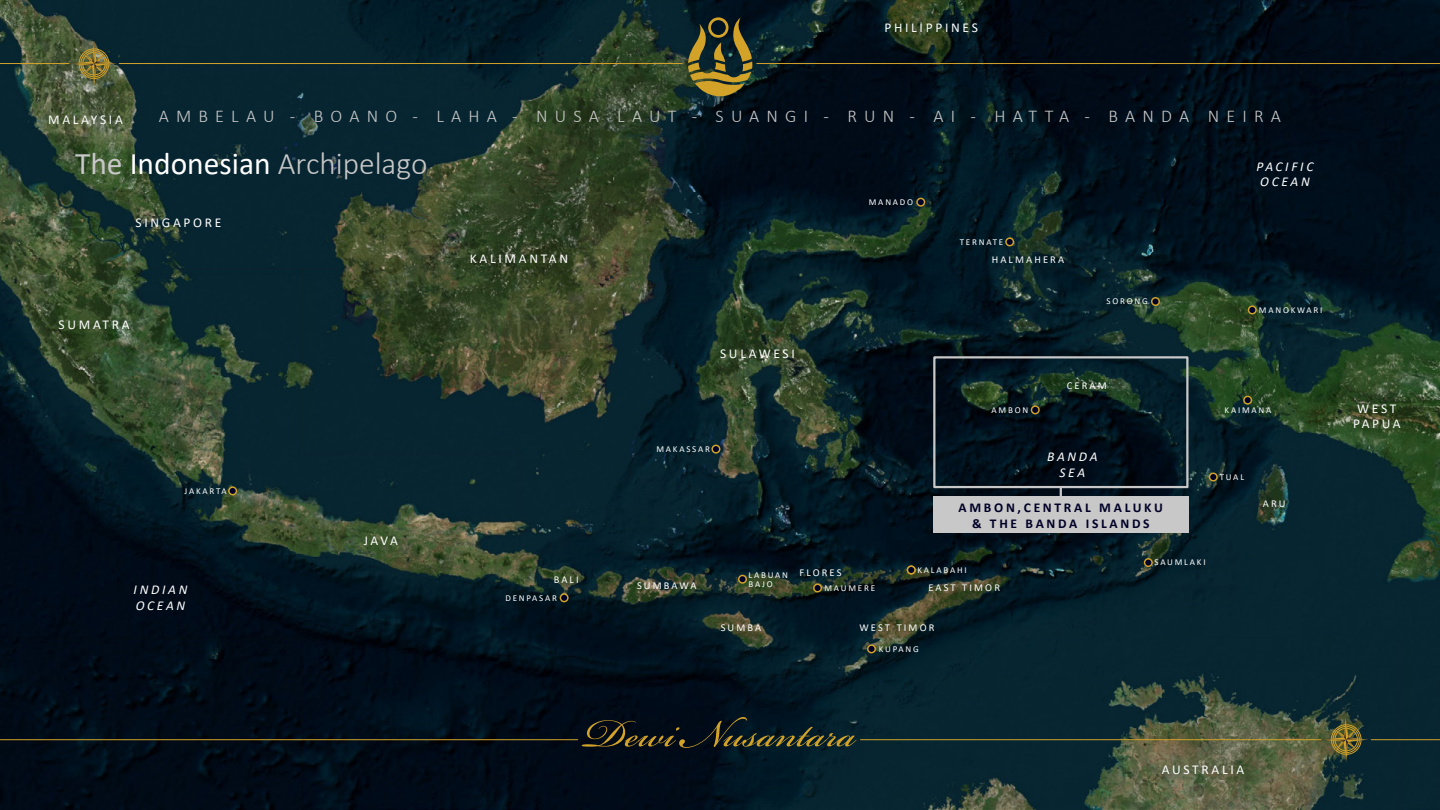
<style>
.page{position:relative;width:1440px;height:810px;background:#fff}
.page>*{position:absolute;margin:0;border:0;box-sizing:border-box;transform-origin:0 0}
.t1{font:61.5px "Bickham Script Pro";color:#d3a229}
.t2{font:300 31.5px "Calibri";color:#c8c8c8}
.t3{font:300 18px "Calibri";letter-spacing:.4em;color:#c8c8c8}
.t4{font:13.5px/15.8px "Calibri";letter-spacing:.2em;color:#fff;text-align:center}
.t5{font:700 13.5px/15.8px "Calibri";letter-spacing:.2em;color:#000028;text-align:center}
.t6{font:italic 13.5px/15.8px "Calibri";letter-spacing:.2em;color:#fff}
.t7{font:10.5px "Calibri";letter-spacing:.2em;color:#fff}
.t8{font:9px/9px "Calibri";letter-spacing:.2em;color:#fff}
.s1{font-weight:400}
.s2{font-weight:400;color:#fff}
</style>
<div class="page">
<img style="left:0;top:0;width:1440px;height:810px">
<svg style="left:813px;top:584px;width:9px;height:9px"></svg>
<svg style="left:815px;top:585px;width:6px;height:6px"></svg>
<svg style="left:738px;top:575px;width:9px;height:9px"></svg>
<svg style="left:740px;top:576px;width:6px;height:6px"></svg>
<svg style="left:867px;top:644px;width:9px;height:9px"></svg>
<svg style="left:868px;top:646px;width:6px;height:6px"></svg>
<svg style="left:1144px;top:558px;width:9px;height:9px"></svg>
<svg style="left:1145px;top:560px;width:6px;height:6px"></svg>
<svg style="left:1005px;top:237px;width:9px;height:9px"></svg>
<svg style="left:1007px;top:239px;width:6px;height:6px"></svg>
<svg style="left:228px;top:486px;width:9px;height:9px"></svg>
<svg style="left:230px;top:488px;width:6px;height:6px"></svg>
<svg style="left:560px;top:593px;width:9px;height:9px"></svg>
<svg style="left:561px;top:595px;width:6px;height:6px"></svg>
<svg style="left:711px;top:445px;width:9px;height:9px"></svg>
<svg style="left:713px;top:446px;width:6px;height:6px"></svg>
<svg style="left:916px;top:198px;width:9px;height:9px"></svg>
<svg style="left:918px;top:199px;width:6px;height:6px"></svg>
<svg style="left:1031px;top:405px;width:9px;height:9px"></svg>
<svg style="left:1032px;top:407px;width:6px;height:6px"></svg>
<svg style="left:1209px;top:473px;width:9px;height:9px"></svg>
<svg style="left:1210px;top:474px;width:6px;height:6px"></svg>
<svg style="left:1243px;top:396px;width:9px;height:9px"></svg>
<svg style="left:1245px;top:397px;width:6px;height:6px"></svg>
<svg style="left:907px;top:566px;width:9px;height:8px"></svg>
<svg style="left:908px;top:567px;width:6px;height:6px"></svg>
<svg style="left:1151px;top:297px;width:9px;height:9px"></svg>
<svg style="left:1152px;top:299px;width:6px;height:6px"></svg>
<svg style="left:1248px;top:305px;width:9px;height:9px"></svg>
<svg style="left:1249px;top:307px;width:6px;height:6px"></svg>
<hr style="left:119px;top:63px;width:563px;height:1px;background:#d3a229">
<hr style="left:0;top:63px;width:69px;height:1px;background:#d3a229">
<svg style="left:71px;top:41px;width:46px;height:45px;background:#60633b"></svg>
<svg style="left:688px;top:17px;width:65px;height:80px;background:#535028"></svg>
<hr style="left:0;top:739px;width:578px;height:1px;background:#d3a229">
<hr style="left:1371px;top:739px;width:69px;height:1px;background:#d3a229">
<hr style="left:860px;top:739px;width:461px;height:1px;background:#d3a229">
<svg style="left:1323px;top:717px;width:46px;height:46px;background:#494f30"></svg>
<hr style="left:757px;top:63px;width:683px;height:1px;background:#d3a229">
<div style="left:933px;top:356px;width:256px;height:132px;border:2px solid #c8c8c8"></div>
<hr style="left:1060px;top:488px;width:2px;height:37px;background:#c8c8c8">
<div style="left:933px;top:496px;width:256px;height:37px;background:#c8c8c8"></div>
<h3 class="t4" style="left:48px;top:112px;width:76px">MALAYSIA</h3>
<h3 class="t4" style="left:884px;top:21px;width:95px">PHILIPPINES</h3>
<h3 class="t3" style="left:159px;top:109px;width:1124px">AMBELAU - BOANO - LAHA - NUSA LAUT - SUANGI - RUN - AI - HATTA - BANDA NEIRA</h3>
<h2 class="t2" style="left:75px;top:150px;width:354px"><span class="s1">The</span> <span class="s2">Indonesian</span> Archipelago</h2>
<h3 class="t4" style="left:135px;top:215px;width:88px">SINGAPORE</h3>
<h3 class="t4" style="left:59px;top:317px;width:73px">SUMATRA</h3>
<p class="t8" style="left:185px;top:487px;width:44px">JAKARTA</p>
<h3 class="t6" style="left:134px;top:583px;width:55px">INDIAN<br>OCEAN</h3>
<h3 class="t4" style="left:364px;top:534px;width:36px">JAVA</h3>
<h3 class="t4" style="left:470px;top:252px;width:100px">KALIMANTAN</h3>
<p class="t7" style="left:554px;top:575px;width:27px">BALI</p>
<p class="t8" style="left:505px;top:594px;width:53px">DENPASAR</p>
<p class="t8" style="left:869px;top:198px;width:46px">MANADO</p>
<p class="t8" style="left:960px;top:238px;width:45px">TERNATE</p>
<p class="t7" style="left:992px;top:256px;width:74px">HALMAHERA</p>
<p class="t8" style="left:1107px;top:298px;width:43px">SORONG</p>
<h3 class="t6" style="left:1257px;top:159px;width:58px">PACIFIC<br>OCEAN</h3>
<p class="t8" style="left:1259px;top:306px;width:65px">MANOKWARI</p>
<h3 class="t4" style="left:720px;top:347px;width:76px">SULAWESI</h3>
<p class="t8" style="left:656px;top:445px;width:55px">MAKASSAR</p>
<p class="t7" style="left:637px;top:581px;width:61px">SUMBAWA</p>
<p class="t8" style="left:748px;top:571px;width:41px">LABUAN<br>BAJO</p>
<p class="t7" style="left:800px;top:568px;width:43px">FLORES</p>
<p class="t8" style="left:824px;top:584px;width:52px">MAUMERE</p>
<p class="t7" style="left:1067px;top:382px;width:41px">CERAM</p>
<p class="t8" style="left:992px;top:406px;width:38px">AMBON</p>
<p class="t8" style="left:1225px;top:407px;width:48px">KAIMANA</p>
<h3 class="t6" style="left:1047px;top:450px;width:52px;text-align:center">BANDA<br>SEA</h3>
<h3 class="t5" style="left:959px;top:501px;width:206px">AMBON,CENTRAL MALUKU &amp; THE BANDA ISLANDS</h3>
<p class="t8" style="left:917px;top:566px;width:51px">KALABAHI</p>
<p class="t7" style="left:928px;top:583px;width:73px">EAST TIMOR</p>
<p class="t8" style="left:1155px;top:559px;width:53px">SAUMLAKI</p>
<p class="t8" style="left:1220px;top:473px;width:26px">TUAL</p>
<p class="t7" style="left:1263px;top:499px;width:24px">ARU</p>
<p class="t7" style="left:721px;top:623px;width:42px">SUMBA</p>
<p class="t7" style="left:860px;top:623px;width:76px">WEST TIMOR</p>
<p class="t8" style="left:879px;top:645px;width:42px">KUPANG</p>
<h1 class="t1" style="left:584px;top:689px;width:273px">Dewi Nusantara</h1>
<h3 class="t4" style="left:1162px;top:763px;width:84px">AUSTRALIA</h3>
<h3 class="t4" style="left:1353px;top:401px;width:49px">WEST<br>PAPUA</h3>
</div>
